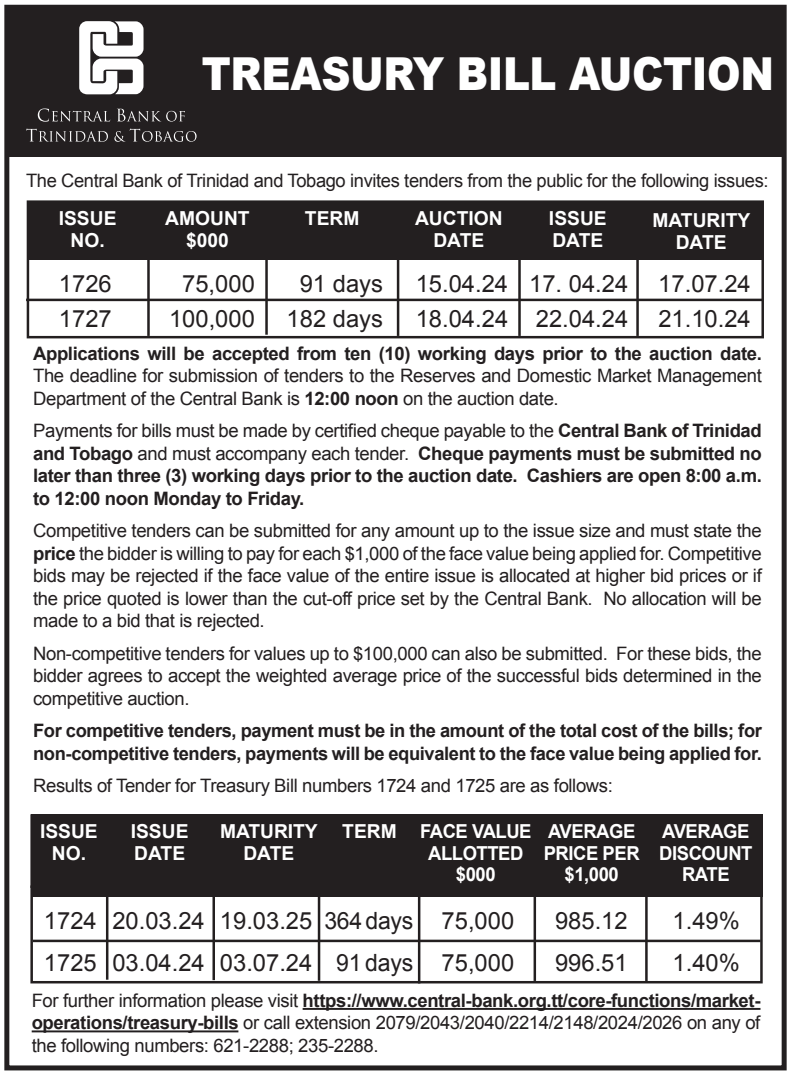
<style>
.page{position:relative;width:791px;height:1075px;background:#fff}
.page>*{position:absolute;margin:0;border:0;box-sizing:border-box;transform-origin:0 0}
.t1{font:900 45.5px "Arial";letter-spacing:-.01em;color:#fff;scale:.89 1}
.t2{font:23.75px "Arial";color:#231f20}
.t3{font:700 19.25px/21.8px "Arial";letter-spacing:-.005em;color:#fff;text-align:center}
.t4{font:700 19.25px/21.8px "Arial";letter-spacing:-.025em;color:#fff;text-align:center;scale:.96 1}
.t5{font:700 19.25px "Arial";letter-spacing:-.025em;color:#fff}
.t6{font:700 19.25px "Arial";letter-spacing:-.005em;color:#fff;scale:.96 1}
.t7{font:18.5px/22.5px "Arial";letter-spacing:-.02em;color:#231f20;text-align:justify}
.t8{font:700 18.5px/22.5px "Arial";letter-spacing:-.02em;color:#231f20;text-align:justify}
.s1{font-weight:700}
.s2{font-weight:400}
</style>
<div class="page">
<div style="left:7px;top:9px;width:777px;height:148px;background:#231f20"></div>
<div style="left:31px;top:814px;width:732px;height:82px;background:#231f20"></div>
<div style="left:28px;top:202px;width:734px;height:58px;background:#231f20"></div>
<div style="left:4px;top:5px;width:782px;height:1065px;border:5px solid #231f20"></div>
<div style="left:27px;top:200px;width:737px;height:138px;border:2px solid #231f20"></div>
<hr style="left:147px;top:201px;width:3px;height:135px;background:#231f20">
<hr style="left:265px;top:202px;width:3px;height:133px;background:#231f20">
<hr style="left:397px;top:201px;width:2px;height:135px;background:#231f20">
<hr style="left:518px;top:201px;width:3px;height:135px;background:#231f20">
<hr style="left:636px;top:201px;width:3px;height:135px;background:#231f20">
<div style="left:30px;top:814px;width:732px;height:169px;border:2px solid #231f20"></div>
<hr style="left:30px;top:885px;width:730px;height:3px;background:#231f20">
<hr style="left:106px;top:888px;width:2px;height:91px;background:#231f20">
<hr style="left:212px;top:888px;width:3px;height:92px;background:#231f20">
<hr style="left:645px;top:889px;width:2px;height:92px;background:#231f20">
<hr style="left:318px;top:888px;width:2px;height:93px;background:#231f20">
<hr style="left:533px;top:889px;width:3px;height:92px;background:#231f20">
<hr style="left:418px;top:888px;width:2px;height:95px;background:#231f20">
<svg style="left:79px;top:21px;width:64px;height:73px;background:#d1d0d1"></svg>
<svg style="left:38px;top:108px;width:72px;height:14px"></svg>
<svg style="left:117px;top:109px;width:68px;height:13px"></svg>
<svg style="left:26px;top:129px;width:82px;height:13px"></svg>
<svg style="left:114px;top:129px;width:82px;height:13px"></svg>
<hr style="left:303px;top:1008px;width:457px;height:2px;background:#231f20">
<hr style="left:32px;top:1030px;width:206px;height:2px;background:#231f20">
<hr style="left:26px;top:299px;width:736px;height:2px;background:#231f20">
<hr style="left:33px;top:939px;width:727px;height:3px;background:#231f20">
<h1 class="t1" style="left:202px;top:41px;width:644px">TREASURY BILL AUCTION</h1>
<p class="t7" style="left:26px;top:169px;width:744px">The Central Bank of Trinidad and Tobago invites tenders from the public for the following issues:</p>
<p class="t3" style="left:59px;top:208px;width:59px">ISSUE<br>NO.</p>
<p class="t3" style="left:165px;top:208px;width:86px">AMOUNT $000</p>
<p class="t3" style="left:305px;top:208px;width:56px">TERM</p>
<p class="t3" style="left:415px;top:208px;width:89px">AUCTION<br>DATE</p>
<p class="t3" style="left:549px;top:208px;width:59px;text-align:left">ISSUE<br>DATE</p>
<p class="t3" style="left:652px;top:210px;width:100px">MATURITY<br>DATE</p>
<p class="t2" style="left:59px;top:268px;width:54px">1726</p>
<p class="t2" style="left:182px;top:268px;width:74px">75,000</p>
<p class="t2" style="left:300px;top:268px;width:85px">91 days</p>
<p class="t2" style="left:416px;top:268px;width:214px">15.04.24 17. 04.24</p>
<p class="t2" style="left:658px;top:268px;width:94px">17.07.24</p>
<p class="t2" style="left:59px;top:303px;width:54px">1727</p>
<p class="t2" style="left:169px;top:303px;width:87px">100,000</p>
<p class="t2" style="left:286px;top:303px;width:98px">182 days</p>
<p class="t2" style="left:416px;top:303px;width:214px">18.04.24 22.04.24</p>
<p class="t2" style="left:658px;top:303px;width:94px">21.10.24</p>
<p class="t8" style="left:33px;top:342px;width:730px">Applications will be accepted from ten (10) working days prior to the auction date.</p>
<p class="t7" style="left:33px;top:364px;width:730px">The deadline for submission of tenders to the Reserves and Domestic Market Management<br>Department of the Central Bank is <span class="s1">12:00 noon</span> on the auction date.</p>
<p class="t8" style="left:33px;top:420px;width:730px"><span class="s2">Payments for bills must be made by certified cheque payable to the</span> Central Bank of Trinidad and Tobago <span class="s2">and must accompany each tender.</span> Cheque payments must be submitted no later than three (3) working days prior to the auction date. Cashiers are open 8:00 a.m. to 12:00 noon Monday to Friday.</p>
<p class="t7" style="left:33px;top:519px;width:730px">Competitive tenders can be submitted for any amount up to the issue size and must state the <span class="s1">price</span> the bidder is willing to pay for each $1,000 of the face value being applied for. Competitive bids may be rejected if the face value of the entire issue is allocated at higher bid prices or if the price quoted is lower than the cut-off price set by the Central Bank. No allocation will be made to a bid that is rejected.</p>
<p class="t7" style="left:33px;top:642px;width:730px">Non-competitive tenders for values up to $100,000 can also be submitted. For these bids, the bidder agrees to accept the weighted average price of the successful bids determined in the competitive auction.</p>
<p class="t8" style="left:33px;top:720px;width:730px">For competitive tenders, payment must be in the amount of the total cost of the bills; for non-competitive tenders, payments will be equivalent to the face value being applied for.</p>
<p class="t7" style="left:33px;top:774px;width:581px">Results of Tender for Treasury Bill numbers 1724 and 1725 are as follows:</p>
<p class="t3" style="left:40px;top:821px;width:59px">ISSUE<br>NO.</p>
<p class="t3" style="left:131px;top:821px;width:59px;text-align:left">ISSUE<br>DATE</p>
<p class="t3" style="left:220px;top:821px;width:99px">MATURITY<br>DATE</p>
<p class="t5" style="left:342px;top:818px;width:191px">TERM FACE VALUE</p>
<p class="t4" style="left:428px;top:842px;width:101px">ALLOTTED</p>
<p class="t6" style="left:456px;top:862px;width:43px">$000</p>
<p class="t4" style="left:544px;top:821px;width:101px">AVERAGE<br>PRICE PER $1,000</p>
<p class="t4" style="left:659px;top:821px;width:99px">AVERAGE<br>DISCOUNT<br>RATE</p>
<p class="t2" style="left:44px;top:905px;width:472px">1724 20.03.24 19.03.25 364 days 75,000</p>
<p class="t2" style="left:555px;top:905px;width:74px">985.12</p>
<p class="t2" style="left:672px;top:905px;width:69px">1.49%</p>
<p class="t2" style="left:44px;top:947px;width:472px">1725 03.04.24 03.07.24 91 days 75,000</p>
<p class="t2" style="left:555px;top:947px;width:74px">996.51</p>
<p class="t2" style="left:672px;top:947px;width:69px">1.40%</p>
<p class="t7" style="left:32px;top:989px;width:730px">For further information please visit <span class="s1">https://www.central-bank.org.tt/core-functions/market&shy;operations/treasury-bills</span> or call extension 2079/2043/2040/2214/2148/2024/2026 on any of the following numbers: 621-2288; 235-2288.</p>
</div>
